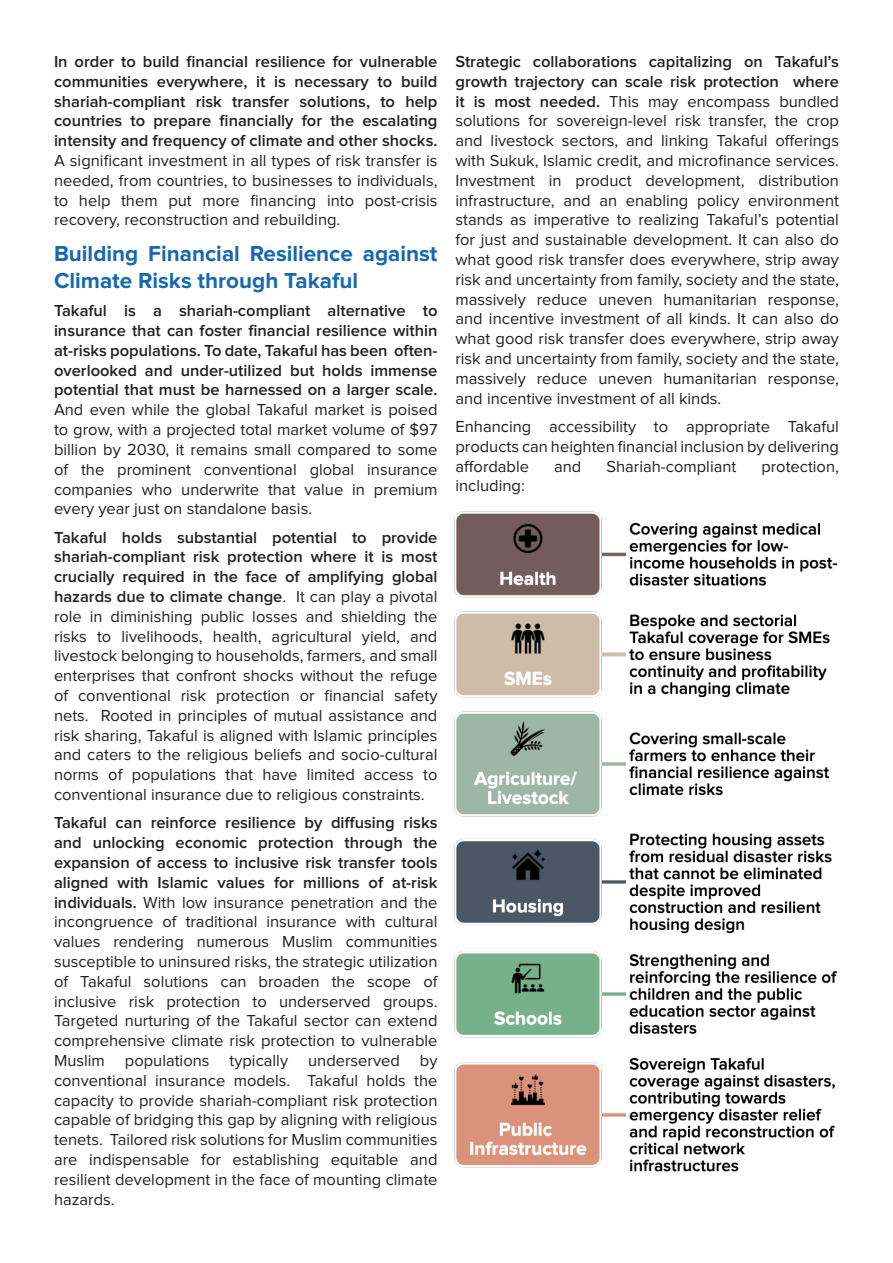
<style>
.page{position:relative;width:893px;height:1263px;background:#fff}
.page>*{position:absolute;margin:0;border:0;box-sizing:border-box;transform-origin:0 0}
.t1{font:700 22.5px/27px "Proxima Nova";color:#1668b1}
.t2{font:16.5px/19.8px "Proxima Nova";color:#231f20;text-align:justify}
.t3{font:600 16.5px/19.8px "Proxima Nova";color:#231f20;text-align:justify}
.s1{font-weight:400}
.s2{font-weight:600}
</style>
<div class="page">
<img style="left:454px;top:511px;width:384px;height:661px">
<p class="t3" style="left:54px;top:52px;width:385px">In order to build financial resilience for vulnerable communities everywhere, it is necessary to build shariah-compliant risk transfer solutions, to help countries to prepare financially for the escalating intensity and frequency of climate and other shocks.<br><span class="s1">A significant investment in all types of risk transfer is needed, from countries, to businesses to individuals, to help them put more financing into post-crisis recovery, reconstruction and rebuilding.</span></p>
<p class="t1" style="left:54px;top:241px;width:385px">Building Financial Resilience against<br>Climate Risks through Takaful</p>
<p class="t2" style="left:54px;top:301px;width:385px"><span class="s2">Takaful is a shariah-compliant alternative to insurance that can foster financial resilience within at-risks populations. To date, Takaful has been often&shy;overlooked and under-utilized but holds immense potential that must be harnessed on a larger scale.<br></span>And even while the global Takaful market is poised to grow, with a projected total market volume of $97 billion by 2030, it remains small compared to some of the prominent conventional global insurance companies who underwrite that value in premium every year just on standalone basis.</p>
<p class="t2" style="left:54px;top:528px;width:385px"><span class="s2">Takaful holds substantial potential to provide shariah-compliant risk protection where it is most crucially required in the face of amplifying global hazards due to climate change</span>. It can play a pivotal role in diminishing public losses and shielding the risks to livelihoods, health, agricultural yield, and livestock belonging to households, farmers, and small enterprises that confront shocks without the refuge of conventional risk protection or financial safety nets. Rooted in principles of mutual assistance and risk sharing, Takaful is aligned with Islamic principles and caters to the religious beliefs and socio-cultural norms of populations that have limited access to conventional insurance due to religious constraints.</p>
<p class="t2" style="left:54px;top:813px;width:385px"><span class="s2">Takaful can reinforce resilience by diffusing risks and unlocking economic protection through the expansion of access to inclusive risk transfer tools aligned with Islamic values for millions of at-risk individuals.</span> With low insurance penetration and the incongruence of traditional insurance with cultural values rendering numerous Muslim communities susceptible to uninsured risks, the strategic utilization of Takaful solutions can broaden the scope of inclusive risk protection to underserved groups.<br>Targeted nurturing of the Takaful sector can extend comprehensive climate risk protection to vulnerable Muslim populations typically underserved by conventional insurance models. Takaful holds the capacity to provide shariah-compliant risk protection capable of bridging this gap by aligning with religious tenets. Tailored risk solutions for Muslim communities are indispensable for establishing equitable and resilient development in the face of mounting climate hazards.</p>
<p class="t2" style="left:455px;top:52px;width:385px"><span class="s2">Strategic collaborations capitalizing on Takaful’s growth trajectory can scale risk protection where it is most needed.</span> This may encompass bundled solutions for sovereign-level risk transfer, the crop and livestock sectors, and linking Takaful offerings with Sukuk, Islamic credit, and microfinance services.<br>Investment in product development, distribution infrastructure, and an enabling policy environment stands as imperative to realizing Takaful’s potential for just and sustainable development. It can also do what good risk transfer does everywhere, strip away risk and uncertainty from family, society and the state, massively reduce uneven humanitarian response, and incentive investment of all kinds. It can also do what good risk transfer does everywhere, strip away risk and uncertainty from family, society and the state, massively reduce uneven humanitarian response, and incentive investment of all kinds.</p>
<p class="t2" style="left:455px;top:417px;width:385px">Enhancing accessibility to appropriate Takaful products can heighten financial inclusion by delivering affordable</p>
<p class="t2" style="left:554px;top:457px;width:29px">and</p>
<p class="t2" style="left:606px;top:457px;width:131px">Shariah-compliant</p>
<p class="t2" style="left:761px;top:457px;width:79px">protection,</p>
<p class="t2" style="left:455px;top:476px;width:71px">including:</p>
</div>
